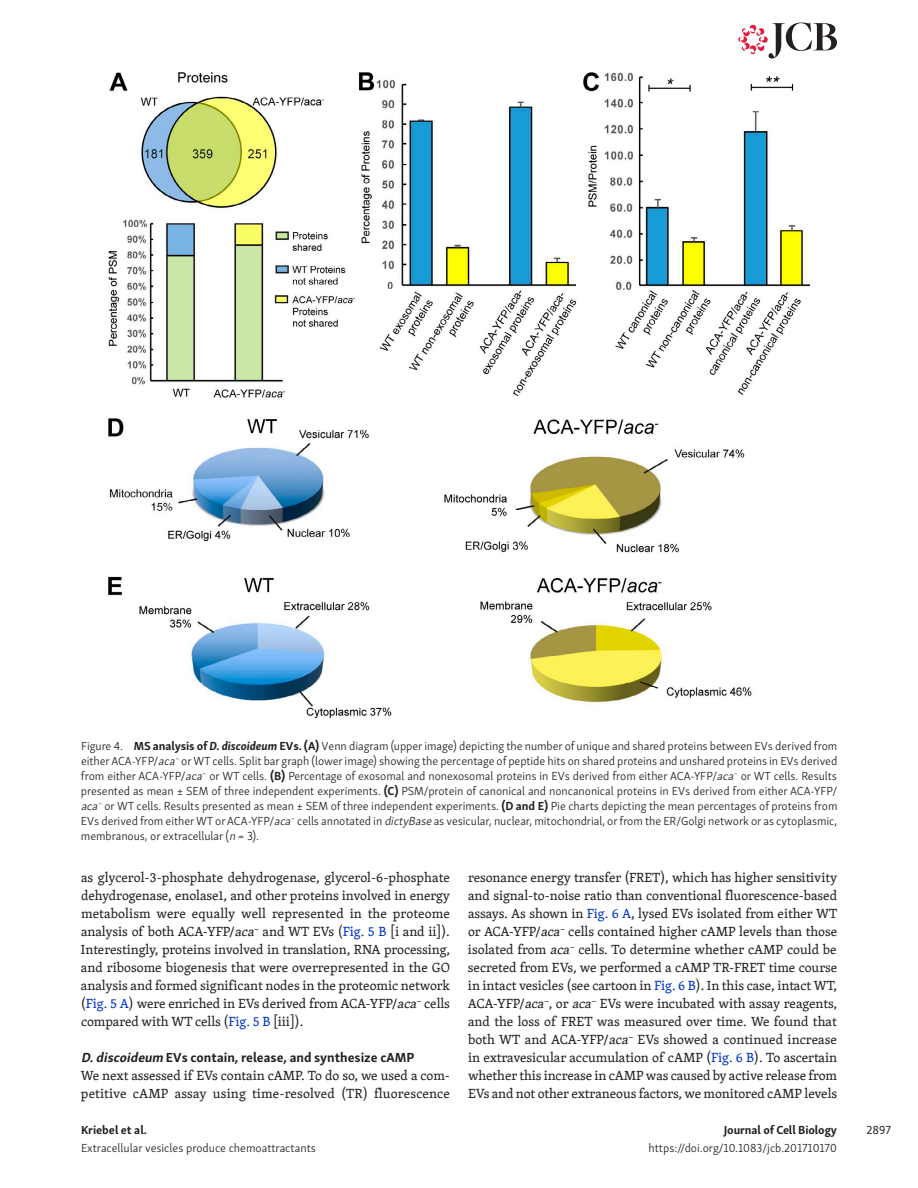
<style>
.page{position:relative;width:918px;height:1188px;background:#fff}
.page>*{position:absolute;margin:0;border:0;box-sizing:border-box;transform-origin:0 0}
.t1{font:13.5px/18px "Skolar PE";letter-spacing:-.005em;color:#231f20;text-align:justify}
.t2{font:700 13.5px "Skolar Sans PE";color:#231f20}
.t3{font:300 12px/15px "Skolar Sans PE";color:#231f20;text-align:justify}
.t4{font:700 12px "Skolar Sans PE";letter-spacing:-.005em;color:#231f20}
.t5{font:12px "Skolar Sans PE";color:#231f20}
.s1{font-weight:700}
.s2{font-weight:700;font-style:italic}
.s3{font-style:italic}
.s4{color:#0034c9}
</style>
<div class="page">
<svg style="left:738px;top:23px;width:99px;height:35px"></svg>
<img style="left:108px;top:72px;width:702px;height:645px">
<p class="t3" style="left:81px;top:738px;width:758px">Figure 4. <span class="s1">MS analysis of</span> <span class="s2">D. discoideum</span> <span class="s1">EVs. (A)</span> Venn diagram (upper image) depicting the number of unique and shared proteins between EVs derived from either ACA-YFP/<span class="s3">aca</span><sup>−</sup> or WT cells. Split bar graph (lower image) showing the percentage of peptide hits on shared proteins and unshared proteins in EVs derived from either ACA-YFP/<span class="s3">aca</span><sup>−</sup> or WT cells. <span class="s1">(B)</span> Percentage of exosomal and nonexosomal proteins in EVs derived from either ACA-YFP/<span class="s3">aca</span><sup>−</sup> or WT cells. Results presented as mean ± SEM of three independent experiments. <span class="s1">(C)</span> PSM/protein of canonical and noncanonical proteins in EVs derived from either ACA-YFP/ <span class="s3">aca</span><sup>−</sup> or WT cells. Results presented as mean ± SEM of three independent experiments. <span class="s1">(D and E)</span> Pie charts depicting the mean percentages of proteins from EVs derived from either WT or ACA-YFP/<span class="s3">aca</span><sup>−</sup> cells annotated in <span class="s3">dictyBase</span> as vesicular, nuclear, mitochondrial, or from the ER/Golgi network or as cytoplasmic, membranous, or extracellular (<span class="s3">n</span> = 3).</p>
<p class="t1" style="left:81px;top:868px;width:371px">as glycerol-3-phosphate dehydrogenase, glycerol-6-phosphate dehydrogenase, enolase1, and other proteins involved in energy metabolism were equally well represented in the proteome analysis of both ACA-YFP/<span class="s3">aca</span><sup>−</sup> and WT EVs (<span class="s4">Fig. 5 B</span> [i and ii]).<br>Interestingly, proteins involved in translation, RNA processing, and ribosome biogenesis that were overrepresented in the GO analysis and formed significant nodes in the proteomic network (<span class="s4">Fig. 5 A</span>) were enriched in EVs derived from ACA-YFP/<span class="s3">aca</span><sup>−</sup> cells compared with WT cells (<span class="s4">Fig. 5 B</span> [iii]).</p>
<p class="t2" style="left:81px;top:1046px;width:335px"><span class="s3">D.discoideum</span> EVs contain, release, and synthesize cAMP</p>
<p class="t1" style="left:81px;top:1066px;width:371px">We next assessed if EVs contain cAMP. To do so, we used a com&shy;petitive cAMP assay using time-resolved (TR) fluorescence</p>
<p class="t4" style="left:81px;top:1120px;width:67px">Kriebel et al.</p>
<p class="t3" style="left:81px;top:1140px;width:236px">Extracellular vesicles produce chemoattractants</p>
<p class="t1" style="left:468px;top:868px;width:371px">resonance energy transfer (FRET), which has higher sensitivity and signal-to-noise ratio than conventional fluorescence-based assays. As shown in <span class="s4">Fig. 6 A</span>, lysed EVs isolated from either WT or ACA-YFP/<span class="s3">aca</span><sup>−</sup> cells contained higher cAMP levels than those isolated from <span class="s3">aca</span><sup>−</sup> cells. To determine whether cAMP could be secreted from EVs, we performed a cAMP TR-FRET time course in intact vesicles (see cartoon in <span class="s4">Fig. 6 B</span>). In this case, intact WT, ACA-YFP/<span class="s3">aca</span><sup>−</sup>, or <span class="s3">aca</span><sup>−</sup> EVs were incubated with assay reagents, and the loss of FRET was measured over time. We found that both WT and ACA-YFP/<span class="s3">aca</span><sup>−</sup> EVs showed a continued increase in extravesicular accumulation of cAMP (<span class="s4">Fig. 6 B</span>). To ascertain whether this increase in cAMP was caused by active release from EVs and not other extraneous factors, we monitored cAMP levels</p>
<p class="t4" style="left:724px;top:1120px;width:115px">Journal of Cell Biology</p>
<p class="t3" style="left:649px;top:1140px;width:190px">https://doi.org/10.1083/jcb.201710170</p>
<p class="t5" style="left:867px;top:1121px;width:26px">2897</p>
</div>
